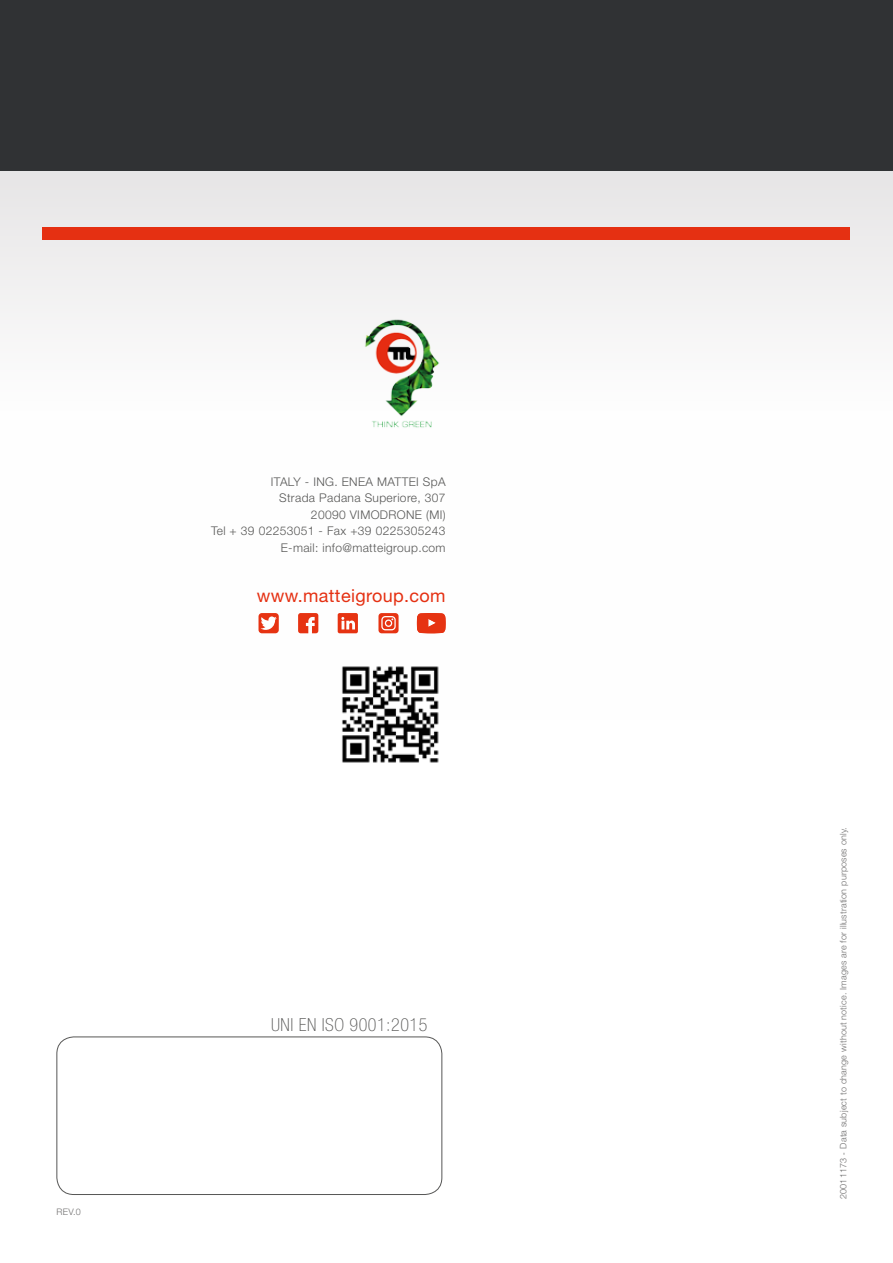
<style>
.page{position:relative;width:893px;height:1263px;background:#fff}
.page>*{position:absolute;margin:0;border:0;box-sizing:border-box;transform-origin:0 0}
.t1{font:18px "Helvetica Neue LT Std";letter-spacing:.02em;color:#e53012}
.t2{font:100 condensed 18px "Helvetica Neue LT Std";letter-spacing:.03em;color:#575756}
.t3{font:300 12px/16.5px "Helvetica Neue LT Std";letter-spacing:.03em;color:#575756;text-align:right}
.t4{font:300 9px "Helvetica Neue LT Std";letter-spacing:.02em;color:#706f6f}
.s1{font-family:"Myriad Pro";font-weight:400;font-stretch:condensed;color:#575756}
</style>
<div class="page">
<svg style="left:0;top:171px;width:893px;height:463px"></svg>
<div style="left:56px;top:1036px;width:386px;height:159px;border:1px solid #575756;border-radius:17px"></div>
<div style="left:0;top:0;width:893px;height:171px;background:#303234"></div>
<div style="left:43px;top:227px;width:807px;height:13px;background:#e53012"></div>
<img style="left:342px;top:666px;width:97px;height:97px">
<svg style="left:259px;top:613px;width:20px;height:20px"></svg>
<svg style="left:298px;top:613px;width:20px;height:20px"></svg>
<svg style="left:338px;top:613px;width:20px;height:20px"></svg>
<svg style="left:417px;top:613px;width:29px;height:20px"></svg>
<svg style="left:378px;top:613px;width:21px;height:20px"></svg>
<img style="left:357px;top:313px;width:89px;height:123px">
<p class="t3" style="left:211px;top:473px;width:236px">ITALY - ING. ENEA MATTEI SpA<br>Strada Padana Superiore, 307<br>20090 VIMODRONE (MI)<br>Tel + 39 02253051 - Fax +39 0225305243<br>E-mail: info@matteigroup.com</p>
<h1 class="t1" style="left:257px;top:585px;width:190px">www.matteigroup.com</h1>
<p class="t4" style="left:56px;top:1207px;width:26px">REV.0</p>
<h1 class="t2" style="left:271px;top:1015px;width:158px">UNI EN ISO 9001:2015</h1>
<p class="t4" style="left:838px;top:1199px;width:373px;rotate:-90deg">20011173 <span class="s1">-</span> Data subject to change without notice. Images are for illustration purposes only.</p>
</div>
